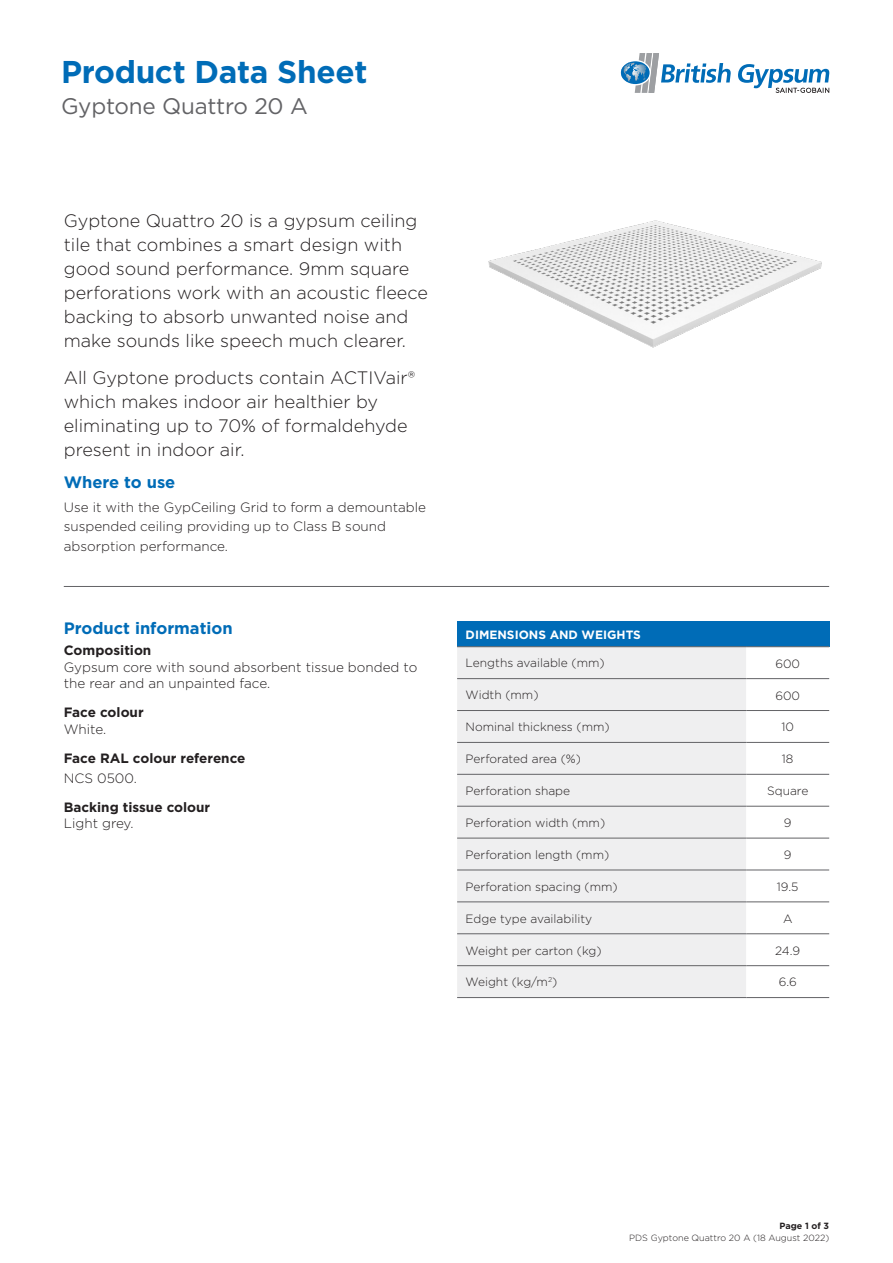
<style>
.page{position:relative;width:893px;height:1263px;background:#fff}
.page>*{position:absolute;margin:0;border:0;box-sizing:border-box;transform-origin:0 0}
.t1{font:700 31.5px "Gotham";letter-spacing:-.01em;color:#006cb7}
.t2{font:22.5px "Gotham";letter-spacing:-.01em;color:#636366}
.t3{font:300 18px/24px "Gotham";color:#231f20}
.t4{font:700 16.5px "Gotham";color:#006cb7}
.t5{font:300 13.5px/19.5px "Gotham";color:#231f20}
.t6{font:700 13.5px/16.5px "Gotham";color:#231f20}
.t7{font:300 12px "Gotham";color:#231f20}
.t8{font:700 12px "Gotham";color:#fff}
.t9{font:300 9px "Gotham";color:#231f20}
.t10{font:700 9px "Gotham";color:#231f20}
.s1{font-weight:300}
</style>
<div class="page">
<svg style="left:738px;top:64px;width:92px;height:29px"></svg>
<svg style="left:621px;top:53px;width:110px;height:40px"></svg>
<img style="left:488px;top:220px;width:334px;height:128px">
<hr style="left:64px;top:586px;width:765px;height:1px;background:#636366">
<div style="left:457px;top:621px;width:372px;height:26px;background:#006cb7"></div>
<div style="left:457px;top:647px;width:289px;height:350px;background:#efeff0"></div>
<svg style="left:746px;top:647px;width:83px;height:320px"></svg>
<hr style="left:457px;top:646px;width:289px;height:1px;background:#636366">
<hr style="left:746px;top:646px;width:83px;height:1px;background:#636366">
<hr style="left:457px;top:678px;width:289px;height:1px;background:#636366">
<hr style="left:746px;top:678px;width:83px;height:1px;background:#636366">
<hr style="left:457px;top:710px;width:289px;height:1px;background:#636366">
<hr style="left:746px;top:710px;width:83px;height:1px;background:#636366">
<hr style="left:457px;top:742px;width:289px;height:1px;background:#636366">
<hr style="left:457px;top:774px;width:289px;height:1px;background:#636366">
<hr style="left:457px;top:806px;width:289px;height:1px;background:#636366">
<hr style="left:457px;top:838px;width:289px;height:1px;background:#636366">
<hr style="left:457px;top:870px;width:289px;height:1px;background:#636366">
<hr style="left:746px;top:742px;width:83px;height:1px;background:#636366">
<hr style="left:746px;top:774px;width:83px;height:1px;background:#636366">
<hr style="left:746px;top:806px;width:83px;height:1px;background:#636366">
<hr style="left:746px;top:838px;width:83px;height:1px;background:#636366">
<hr style="left:746px;top:870px;width:83px;height:1px;background:#636366">
<hr style="left:457px;top:901px;width:289px;height:1px;background:#636366">
<hr style="left:746px;top:901px;width:83px;height:1px;background:#636366">
<hr style="left:457px;top:933px;width:289px;height:1px;background:#636366">
<hr style="left:746px;top:933px;width:83px;height:1px;background:#636366">
<hr style="left:457px;top:965px;width:289px;height:1px;background:#636366">
<hr style="left:457px;top:997px;width:289px;height:1px;background:#636366">
<hr style="left:746px;top:965px;width:83px;height:1px;background:#636366">
<hr style="left:746px;top:997px;width:83px;height:1px;background:#636366">
<h1 class="t1" style="left:61px;top:51px;width:308px">Product Data Sheet</h1>
<p class="t2" style="left:61px;top:92px;width:248px">Gyptone Quattro 20 A</p>
<p class="t3" style="left:64px;top:208px;width:366px">Gyptone Quattro 20 is a gypsum ceiling tile that combines a smart design with good sound performance. 9mm square perforations work with an acoustic fleece backing to absorb unwanted noise and make sounds like speech much clearer.</p>
<p class="t3" style="left:64px;top:365px;width:353px">All Gyptone products contain ACTIVair® which makes indoor air healthier by eliminating up to 70% of formaldehyde present in indoor air.</p>
<p class="t4" style="left:64px;top:471px;width:113px">Where to use</p>
<p class="t5" style="left:64px;top:497px;width:364px">Use it with the GypCeiling Grid to form a demountable suspended ceiling providing up to Class B sound absorption performance.</p>
<p class="t4" style="left:64px;top:618px;width:170px">Product information</p>
<p class="t6" style="left:64px;top:642px;width:89px">Composition</p>
<p class="t5" style="left:64px;top:658px;width:355px;line-height:16.5px">Gypsum core with sound absorbent tissue bonded to the rear and an unpainted face.</p>
<p class="t6" style="left:64px;top:704px;width:81px">Face colour<br><span class="s1">White.</span></p>
<p class="t6" style="left:64px;top:750px;width:183px">Face RAL colour reference</p>
<p class="t5" style="left:64px;top:768px;width:75px">NCS 0500.</p>
<p class="t6" style="left:64px;top:799px;width:148px">Backing tissue colour<br><span class="s1">Light grey.</span></p>
<p class="t8" style="left:466px;top:626px;width:177px">DIMENSIONS AND WEIGHTS</p>
<p class="t7" style="left:466px;top:656px;width:141px">Lengths available (mm)</p>
<p class="t7" style="left:775px;top:656px;width:26px">600</p>
<p class="t7" style="left:466px;top:687px;width:74px">Width (mm)</p>
<p class="t7" style="left:775px;top:688px;width:26px">600</p>
<p class="t7" style="left:466px;top:719px;width:146px">Nominal thickness (mm)</p>
<p class="t7" style="left:781px;top:719px;width:14px">10</p>
<p class="t7" style="left:466px;top:751px;width:117px">Perforated area (%)</p>
<p class="t7" style="left:782px;top:751px;width:13px">18</p>
<p class="t7" style="left:466px;top:783px;width:106px">Perforation shape</p>
<p class="t7" style="left:767px;top:783px;width:43px">Square</p>
<p class="t7" style="left:466px;top:815px;width:141px">Perforation width (mm)</p>
<p class="t7" style="left:784px;top:815px;width:9px">9</p>
<p class="t7" style="left:466px;top:847px;width:145px">Perforation length (mm)</p>
<p class="t7" style="left:784px;top:847px;width:9px">9</p>
<p class="t7" style="left:466px;top:879px;width:154px">Perforation spacing (mm)</p>
<p class="t7" style="left:777px;top:879px;width:23px">19.5</p>
<p class="t7" style="left:466px;top:911px;width:128px">Edge type availability</p>
<p class="t7" style="left:783px;top:911px;width:11px">A</p>
<p class="t7" style="left:466px;top:943px;width:137px">Weight per carton (kg)</p>
<p class="t7" style="left:775px;top:943px;width:27px">24.9</p>
<p class="t7" style="left:466px;top:974px;width:93px">Weight (kg/m<sup>2</sup>)</p>
<p class="t7" style="left:779px;top:974px;width:20px">6.6</p>
<p class="t10" style="left:779px;top:1219px;width:51px">Page 1 of 3</p>
<p class="t9" style="left:629px;top:1232px;width:201px">PDS Gyptone Quattro 20 A (18 August 2022)</p>
</div>
